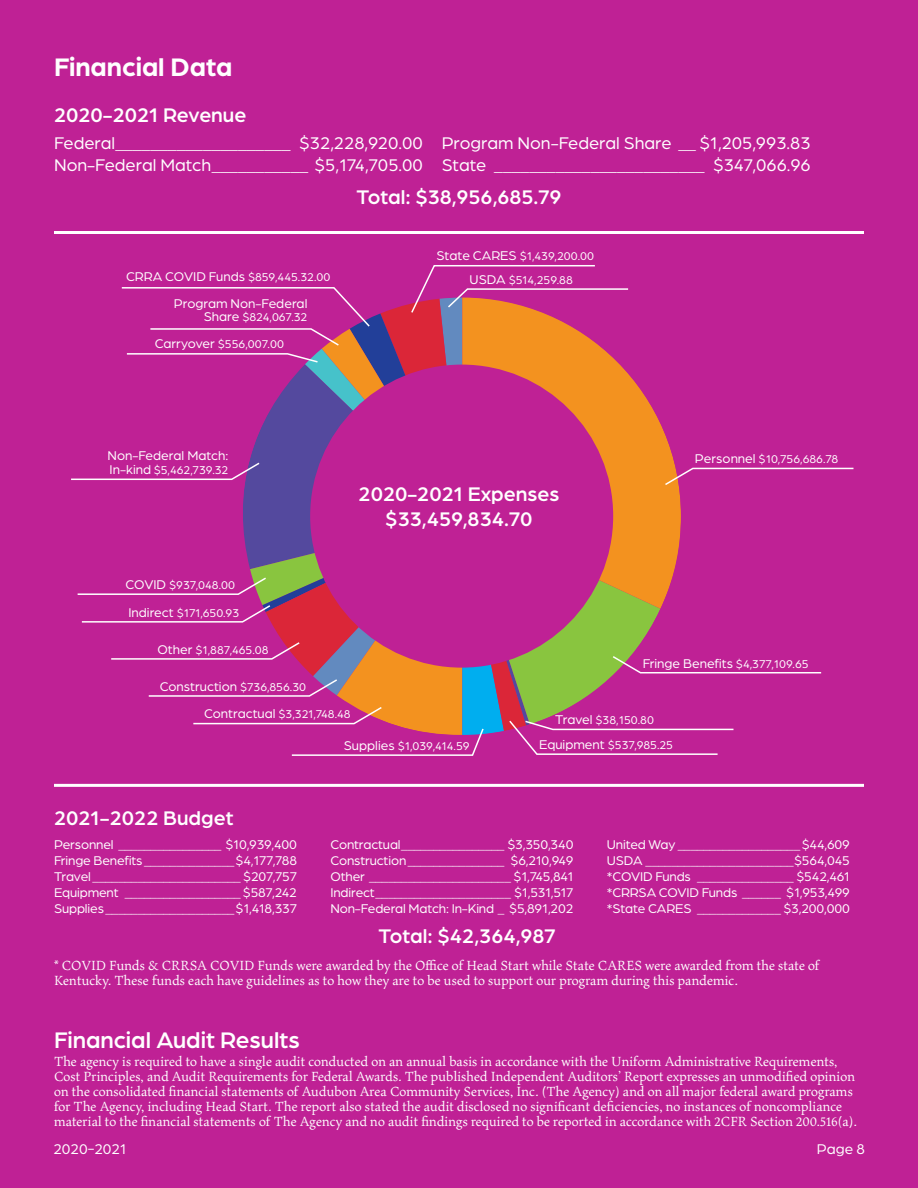
<style>
.page{position:relative;width:918px;height:1188px;background:#bf2195}
.page>*{position:absolute;margin:0;border:0;box-sizing:border-box;transform-origin:0 0}
.t1{font:700 27px "Arboria";color:#fff}
.t2{font:500 24px "Arboria";color:#fff}
.t3{font:500 21px "Arboria";color:#fff}
.t4{font:18px "Arboria";color:#fff}
.Timeline{font:15px/15px "Maiola";color:#fff}
.t5{font:15px "Arboria";color:#fff}
.t6{font:13.5px "Arboria";letter-spacing:-.01em;color:#fff}
.t7{font:12px "Arboria";color:#fff}
.s1{font-size:13.5px}
.s2{font-size:12px}
</style>
<div class="page">
<svg style="left:71px;top:265px;width:782px;height:491px"></svg>
<hr style="left:54px;top:231px;width:810px;height:3px;background:#fff">
<hr style="left:54px;top:784px;width:810px;height:3px;background:#fff">
<p class="t1" style="left:54px;top:49px;width:180px">Financial Data</p>
<p class="t3" style="left:54px;top:101px;width:194px">2020-2021 Revenue</p>
<p class="t4" style="left:54px;top:131px;width:371px">Federal____________________ $32,228,920.00</p>
<p class="t4" style="left:54px;top:153px;width:371px">Non-Federal Match___________ $5,174,705.00</p>
<p class="t4" style="left:442px;top:131px;width:371px">Program Non-Federal Share __ $1,205,993.83</p>
<p class="t4" style="left:442px;top:153px;width:370px">State ________________________ $347,066.96</p>
<p class="t3" style="left:356px;top:183px;width:207px">Total: $38,956,685.79</p>
<p class="t7" style="left:436px;top:249px;width:159px"><span class="s1">State CARES</span> $1,439,200.00</p>
<p class="t6" style="left:126px;top:268px;width:206px">CRRA COVID Funds <span class="s2">$859,445.32.00</span></p>
<p class="t7" style="left:470px;top:272px;width:105px"><span class="s1">USDA</span> $514,259.88</p>
<p class="t6" style="left:174px;top:294px;width:135px">Program Non-Federal</p>
<p class="t7" style="left:204px;top:309px;width:105px"><span class="s1">Share</span> $824,067.32</p>
<p class="t7" style="left:155px;top:336px;width:131px"><span class="s1">Carryover</span> $556,007.00</p>
<p class="t6" style="left:108px;top:447px;width:122px">Non-Federal Match:</p>
<p class="t7" style="left:110px;top:462px;width:120px"><span class="s1">In-kind</span> $5,462,739.32</p>
<p class="t3" style="left:359px;top:479px;width:202px">2020-2021 Expenses</p>
<p class="t3" style="left:385px;top:504px;width:149px">$33,459,834.70</p>
<p class="t7" style="left:695px;top:451px;width:145px"><span class="s1">Personnel</span> $10,756,686.78</p>
<p class="t7" style="left:125px;top:577px;width:111px"><span class="s1">COVID</span> $937,048.00</p>
<p class="t7" style="left:128px;top:605px;width:112px"><span class="s1">Indirect</span> $171,650.93</p>
<p class="t7" style="left:157px;top:642px;width:113px"><span class="s1">Other</span> $1,887,465.08</p>
<p class="t6" style="left:160px;top:677px;width:148px">Construction <span class="s2">$736,856.30</span></p>
<p class="t7" style="left:204px;top:706px;width:148px"><span class="s1">Contractual</span> $3,321,748.48</p>
<p class="t6" style="left:643px;top:655px;width:167px">Fringe Benefits <span class="s2">$4,377,109.65</span></p>
<p class="t7" style="left:555px;top:713px;width:100px"><span class="s1">Travel</span> $38,150.80</p>
<p class="t3" style="left:54px;top:804px;width:181px">2021-2022 Budget</p>
<p class="t6" style="left:54px;top:835px;width:245px">Personnel ________________ $10,939,400</p>
<p class="t6" style="left:54px;top:852px;width:245px">Fringe Benefits______________$4,177,788</p>
<p class="t6" style="left:54px;top:868px;width:244px">Travel _______________________ $207,757</p>
<p class="t6" style="left:54px;top:884px;width:245px">Equipment __________________ $587,242</p>
<p class="t6" style="left:54px;top:900px;width:245px">Supplies____________________$1,418,337</p>
<p class="t7" style="left:344px;top:739px;width:127px"><span class="s1">Supplies</span> $1,039,414.59</p>
<p class="t7" style="left:539px;top:737px;width:136px"><span class="s1">Equipment</span> $537,985.25</p>
<p class="t6" style="left:330px;top:835px;width:245px">Contractual________________ $3,350,340</p>
<p class="t6" style="left:330px;top:852px;width:244px">Construction_______________ $6,210,949</p>
<p class="t6" style="left:330px;top:868px;width:245px">Other ______________________ $1,745,841</p>
<p class="t6" style="left:330px;top:884px;width:245px">Indirect_____________________ $1,531,517</p>
<p class="t6" style="left:330px;top:900px;width:245px">Non-Federal Match: In-Kind _ $5,891,202</p>
<p class="t3" style="left:379px;top:922px;width:179px">Total: $42,364,987</p>
<p class="t6" style="left:607px;top:835px;width:245px">United Way ___________________$44,609</p>
<p class="t6" style="left:607px;top:852px;width:245px">USDA _______________________$564,045</p>
<p class="t6" style="left:607px;top:868px;width:245px">*COVID Funds _______________ $542,461</p>
<p class="t6" style="left:607px;top:884px;width:245px">*CRRSA COVID Funds ______ $1,953,499</p>
<p class="t6" style="left:607px;top:900px;width:245px">*State CARES _____________ $3,200,000</p>
<p class="Timeline" style="left:54px;top:958px;width:767px">* COVID Funds &amp; CRRSA COVID Funds were awarded by the Office of Head Start while State CARES were awarded from the state of<br>Kentucky. These funds each have guidelines as to how they are to be used to support our program during this pandemic.</p>
<p class="t2" style="left:54px;top:1023px;width:247px">Financial Audit Results</p>
<p class="Timeline" style="left:54px;top:1053px;width:805px">The agency is required to have a single audit conducted on an annual basis in accordance with the Uniform Administrative Requirements, Cost Principles, and Audit Requirements for Federal Awards. The published Independent Auditors’ Report expresses an unmodified opinion on the consolidated financial statements of Audubon Area Community Services, Inc. (The Agency) and on all major federal award programs for The Agency, including Head Start. The report also stated the audit disclosed no significant deficiencies, no instances of noncompliance material to the financial statements of The Agency and no audit findings required to be reported in accordance with 2CFR Section 200.516(a).</p>
<p class="t5" style="left:53px;top:1139px;width:75px">2020-2021</p>
<p class="t5" style="left:817px;top:1139px;width:50px">Page 8</p>
</div>
